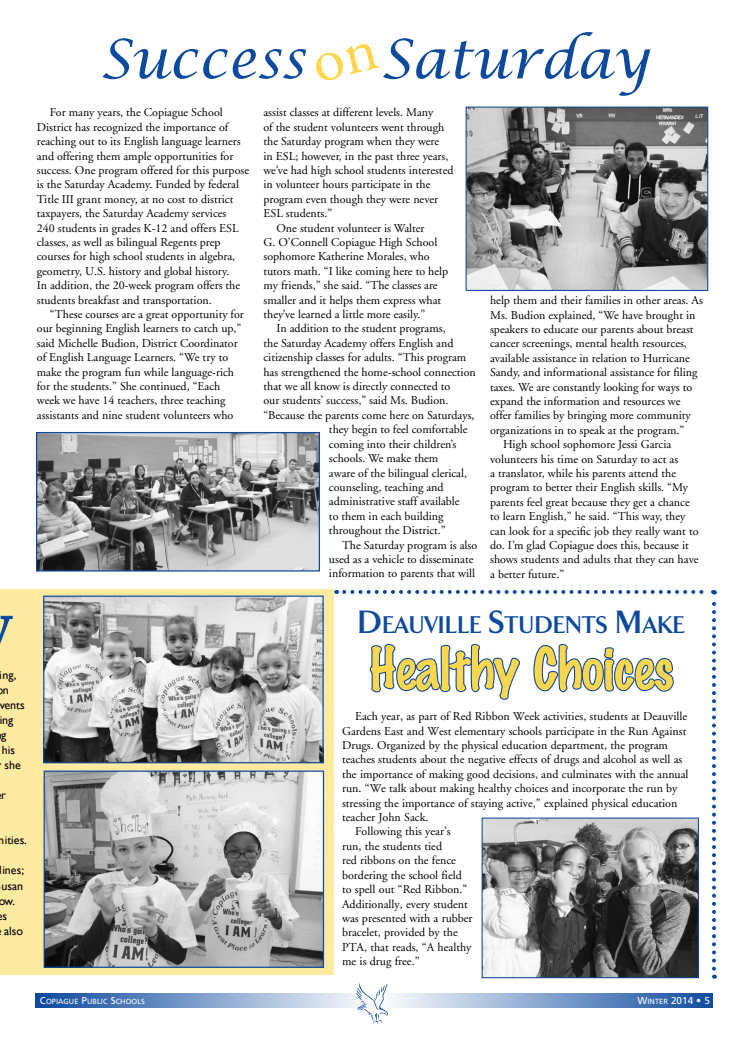
<style>
.page{position:relative;width:749px;height:1037px;background:#fff}
.page>*{position:absolute;margin:0;border:0;box-sizing:border-box;transform-origin:0 0}
.t1{font:italic 54px "Lucida Calligraphy";color:#0d499c}
.t2{font:100 52.7px "Marker Felt";color:#ffd74f}
.t3{font:700 24.7px "Arrow";color:#0d499c}
.t4{font:12px/14.4px "Adobe Garamond";color:#000}
.t5{font:12px "Gill Sans";color:#000}
.t6{font:10px "Frutiger";color:#fff}
.t7{font:7.5px "Frutiger";color:#fff}
.s1{font-size:32.9px}
.s2{font-size:10px}
.s3{font-size:7.5px}
</style>
<div class="page">
<svg style="left:36px;top:994px;width:677px;height:13px;background:#80a0cb"></svg>
<img style="left:467px;top:109px;width:239px;height:180px">
<div style="left:465px;top:107px;width:243px;height:184px;border:1px solid #0d499c"></div>
<img style="left:38px;top:434px;width:280px;height:135px">
<div style="left:36px;top:432px;width:284px;height:139px;border:1px solid #0d499c"></div>
<img style="left:483px;top:969px;width:214px;height:7px">
<div style="left:0;top:589px;width:333px;height:386px;background:#ffeaa2"></div>
<svg style="left:0;top:615px;width:13px;height:29px"></svg>
<svg style="left:344px;top:590px;width:372px;height:379px"></svg>
<img style="left:45px;top:597px;width:277px;height:164px">
<div style="left:43px;top:595px;width:281px;height:168px;border:1px solid #0d499c"></div>
<img style="left:46px;top:772px;width:276px;height:194px">
<div style="left:44px;top:770px;width:280px;height:198px;border:1px solid #0d499c"></div>
<svg style="left:356px;top:983px;width:32px;height:41px"></svg>
<h1 class="t1" style="left:99px;top:27px;width:207px">Success</h1>
<h1 class="t1" style="left:380px;top:27px;width:271px">Saturday</h1>
<p class="t4" style="left:37px;top:106px;width:214px;text-indent:13px">For many years, the Copiague School District has recognized the importance of reaching out to its English language learners and offering them ample opportunities for success. One program offered for this purpose is the Saturday Academy. Funded by federal Title III grant money, at no cost to district taxpayers, the Saturday Academy services<br>240 students in grades K-12 and offers ESL classes, as well as bilingual Regents prep courses for high school students in algebra, geometry, U.S. history and global history.<br>In addition, the 20-week program offers the students breakfast and transportation.</p>
<p class="t4" style="left:37px;top:307px;width:209px;text-indent:13px">“These courses are a great opportunity for our beginning English learners to catch up,” said Michelle Budion, District Coordinator of English Language Learners. “We try to make the program fun while language-rich for the students.” She continued, “Each week we have 14 teachers, three teaching assistants and nine student volunteers who</p>
<p class="t4" style="left:263px;top:106px;width:171px">assist classes at different levels. Many</p>
<p class="t4" style="left:263px;top:120px;width:182px">of the student volunteers went through</p>
<p class="t4" style="left:263px;top:135px;width:177px">the Saturday program when they were</p>
<p class="t4" style="left:263px;top:149px;width:186px">in ESL; however, in the past three years,</p>
<p class="t4" style="left:263px;top:163px;width:192px">we’ve had high school students interested</p>
<p class="t4" style="left:263px;top:178px;width:168px">in volunteer hours participate in the</p>
<p class="t4" style="left:263px;top:192px;width:176px">program even though they were never</p>
<p class="t4" style="left:263px;top:207px;width:70px">ESL students.”</p>
<p class="t4" style="left:276px;top:221px;width:150px">One student volunteer is Walter</p>
<p class="t4" style="left:263px;top:235px;width:175px">G. O’Connell Copiague High School</p>
<p class="t4" style="left:263px;top:250px;width:168px">sophomore Katherine Morales, who</p>
<p class="t4" style="left:263px;top:264px;width:186px">tutors math. “I like coming here to help</p>
<p class="t4" style="left:263px;top:279px;width:176px">my friends,” she said. “The classes are</p>
<p class="t4" style="left:263px;top:293px;width:179px">smaller and it helps them express what</p>
<p class="t4" style="left:263px;top:307px;width:163px">they’ve learned a little more easily.”</p>
<p class="t4" style="left:276px;top:322px;width:171px">In addition to the student programs,</p>
<p class="t4" style="left:263px;top:336px;width:191px">the Saturday Academy offers English and</p>
<p class="t4" style="left:263px;top:351px;width:204px">citizenship classes for adults. “This program</p>
<p class="t4" style="left:263px;top:365px;width:214px">has strengthened the home-school connection</p>
<p class="t4" style="left:263px;top:379px;width:188px">that we all know is directly connected to</p>
<p class="t4" style="left:263px;top:394px;width:187px">our students’ success,” said Ms. Budion.</p>
<p class="t4" style="left:263px;top:408px;width:213px">“Because the parents come here on Saturdays,</p>
<p class="t4" style="left:329px;top:423px;width:140px">they begin to feel comfortable</p>
<p class="t4" style="left:329px;top:437px;width:129px">coming into their children’s</p>
<p class="t4" style="left:329px;top:451px;width:111px">schools. We make them</p>
<p class="t4" style="left:329px;top:466px;width:140px">aware of the bilingual clerical,</p>
<p class="t4" style="left:329px;top:480px;width:116px">counseling, teaching and</p>
<p class="t4" style="left:329px;top:495px;width:132px">administrative staff available</p>
<p class="t4" style="left:329px;top:509px;width:116px">to them in each building</p>
<p class="t4" style="left:329px;top:523px;width:118px">throughout the District.”</p>
<p class="t4" style="left:342px;top:538px;width:137px">The Saturday program is also</p>
<p class="t4" style="left:329px;top:552px;width:146px">used as a vehicle to disseminate</p>
<p class="t4" style="left:329px;top:567px;width:148px">information to parents that will</p>
<p class="t4" style="left:490px;top:293px;width:214px">help them and their families in other areas. As</p>
<p class="t4" style="left:490px;top:308px;width:207px">Ms. Budion explained, “We have brought in</p>
<p class="t4" style="left:490px;top:322px;width:205px">speakers to educate our parents about breast</p>
<p class="t4" style="left:490px;top:337px;width:198px">cancer screenings, mental health resources,</p>
<p class="t4" style="left:490px;top:351px;width:201px">available assistance in relation to Hurricane</p>
<p class="t4" style="left:490px;top:365px;width:209px">Sandy, and informational assistance for filing</p>
<p class="t4" style="left:490px;top:380px;width:204px">taxes. We are constantly looking for ways to</p>
<p class="t4" style="left:490px;top:394px;width:192px">expand the information and resources we</p>
<p class="t4" style="left:490px;top:409px;width:202px">offer families by bringing more community</p>
<p class="t4" style="left:490px;top:423px;width:196px">organizations in to speak at the program.”</p>
<p class="t4" style="left:503px;top:437px;width:170px">High school sophomore Jessi Garcia</p>
<p class="t4" style="left:490px;top:452px;width:190px">volunteers his time on Saturday to act as</p>
<p class="t4" style="left:490px;top:466px;width:188px">a translator, while his parents attend the</p>
<p class="t4" style="left:490px;top:481px;width:199px">program to better their English skills. “My</p>
<p class="t4" style="left:490px;top:495px;width:201px">parents feel great because they get a chance</p>
<p class="t4" style="left:490px;top:509px;width:197px">to learn English,” he said. “This way, they</p>
<p class="t4" style="left:490px;top:524px;width:210px">can look for a specific job they really want to</p>
<p class="t4" style="left:490px;top:538px;width:200px">do. I’m glad Copiague does this, because it</p>
<p class="t4" style="left:490px;top:553px;width:210px">shows students and adults that they can have</p>
<p class="t4" style="left:490px;top:567px;width:76px">a better future.”</p>
<p class="t5" style="left:0;top:668px;width:18px">ing,</p>
<p class="t5" style="left:3px;top:683px;width:7px">n</p>
<p class="t5" style="left:-1px;top:698px;width:27px">vents</p>
<p class="t5" style="left:0;top:713px;width:15px">ing</p>
<p class="t5" style="left:1px;top:728px;width:7px">g</p>
<p class="t5" style="left:2px;top:743px;width:15px">his</p>
<p class="t5" style="left:5px;top:758px;width:18px">she</p>
<p class="t5" style="left:1px;top:788px;width:6px">r</p>
<p class="t5" style="left:-1px;top:833px;width:30px">nities.</p>
<p class="t5" style="left:0;top:863px;width:26px">lines;</p>
<p class="t5" style="left:1px;top:878px;width:23px">usan</p>
<p class="t5" style="left:-2px;top:893px;width:19px">ow.</p>
<p class="t5" style="left:2px;top:908px;width:6px">s</p>
<p class="t5" style="left:4px;top:923px;width:20px">also</p>
<h3 class="t3" style="left:358px;top:611px;width:329px"><span class="s1">D</span>EAUVILLE <span class="s1">S</span>TUDENTS <span class="s1">M</span>AKE</h3>
<h2 class="t2" style="left:369px;top:643px;width:306px">Healthy Choices</h2>
<p class="t4" style="left:355px;top:709px;width:334px">Each year, as part of Red Ribbon Week activities, students at Deauville</p>
<p class="t4" style="left:342px;top:724px;width:346px">Gardens East and West elementary schools participate in the Run Against</p>
<p class="t4" style="left:342px;top:738px;width:327px">Drugs. Organized by the physical education department, the program</p>
<p class="t4" style="left:342px;top:753px;width:342px">teaches students about the negative effects of drugs and alcohol as well as</p>
<p class="t4" style="left:342px;top:767px;width:348px">the importance of making good decisions, and culminates with the annual</p>
<p class="t4" style="left:342px;top:781px;width:337px">run. “We talk about making healthy choices and incorporate the run by</p>
<p class="t4" style="left:342px;top:796px;width:337px">stressing the importance of staying active,” explained physical education</p>
<p class="t4" style="left:342px;top:810px;width:88px">teacher John Sack.</p>
<p class="t4" style="left:355px;top:825px;width:97px">Following this year’s</p>
<p class="t4" style="left:342px;top:839px;width:101px">run, the students tied</p>
<p class="t4" style="left:342px;top:853px;width:115px">red ribbons on the fence</p>
<p class="t4" style="left:342px;top:868px;width:121px">bordering the school field</p>
<p class="t4" style="left:342px;top:882px;width:127px">to spell out “Red Ribbon.”</p>
<p class="t4" style="left:342px;top:897px;width:127px">Additionally, every student</p>
<p class="t4" style="left:342px;top:911px;width:132px">was presented with a rubber</p>
<p class="t4" style="left:342px;top:925px;width:117px">bracelet, provided by the</p>
<p class="t4" style="left:342px;top:940px;width:131px">PTA, that reads, “A healthy</p>
<p class="t4" style="left:342px;top:954px;width:79px">me is drug free.”</p>
<p class="t7" style="left:40px;top:997px;width:106px"><span class="s2">C</span>OPIAGUE <span class="s2">P</span>UBLIC <span class="s2">S</span>CHOOLS</p>
<p class="t6" style="left:637px;top:994px;width:74px">W<span class="s3">INTER</span> 2014 • 5</p>
</div>
